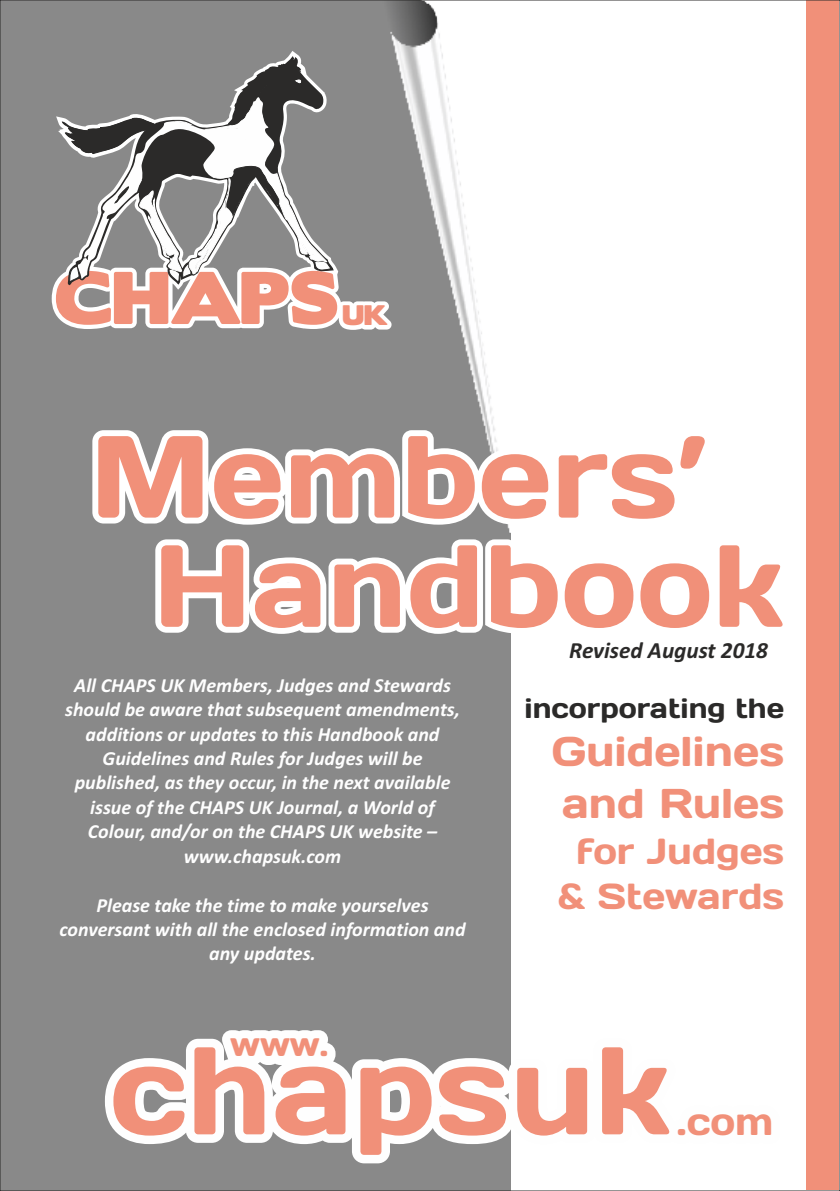
<style>
.page{position:relative;width:840px;height:1191px;background:#fff}
.page>*{position:absolute;margin:0;border:0;box-sizing:border-box;transform-origin:0 0}
.t1{font:124.2px "Days One";color:#f19079}
.t2{font:116.4px "Days One";color:#f19079}
.t3{font:66.4px "Boris Black Bloxx";color:#f19079}
.t4{font:41.6px/51.8px "Days One";color:#f19079}
.t5{font:38px "Days One";color:#f19079}
.t6{font:36.2px/45.2px "Days One";color:#f19079;text-align:center}
.t7{font:33.2px "Days One";color:#f19079}
.t8{font:27.8px "Days One";color:#2b2a29}
.t9{font:25.2px "Boris Black Bloxx";color:#f19079}
.t10{font:italic 700 23.2px "Calibri";color:#2b2a29}
.t11{font:italic 700 20px/24.4px "Calibri";color:#fefefe;text-align:center}
</style>
<div class="page">
<img style="left:2px;top:2px;width:508px;height:1187px">
<div style="left:806px;top:0;width:32px;height:1190px;background:#f19079"></div>
<svg style="left:52px;top:51px;width:339px;height:279px;fill:#898989"></svg>
<svg style="left:67px;top:55px;width:268px;height:232px;fill:#898989"></svg>
<svg style="left:62px;top:60px;width:270px;height:223px"></svg>
<svg style="left:92px;top:430px;width:419px;height:204px"></svg>
<svg style="left:105px;top:1030px;width:406px;height:133px"></svg>
<h3 class="t3" style="left:54px;top:248px;width:285px">CHAPS</h3>
<p class="t9" style="left:342px;top:296px;width:47px">UK</p>
<h2 class="t2" style="left:90px;top:402px;width:620px">Members’</h2>
<h2 class="t2" style="left:153px;top:511px;width:631px">Handbook</h2>
<p class="t11" style="left:65px;top:674px;width:396px">All CHAPS UK Members, Judges and Stewards should be aware that subsequent amendments, additions or updates to this Handbook and Guidelines and Rules for Judges will be published, as they occur, in the next available issue of the CHAPS UK Journal, a World of Colour, and/or on the CHAPS UK website – www.chapsuk.com</p>
<p class="t11" style="left:59px;top:894px;width:407px">Please take the time to make yourselves conversant with all the enclosed information and any updates.</p>
<p class="t10" style="left:569px;top:640px;width:200px">Revised August 2018</p>
<h3 class="t8" style="left:524px;top:690px;width:261px">incorporating the</h3>
<h3 class="t4" style="left:551px;top:725px;width:234px">Guidelines and Rules</h3>
<h3 class="t6" style="left:557px;top:828px;width:228px">for Judges &amp; Stewards</h3>
<h3 class="t7" style="left:230px;top:1023px;width:100px">www.</h3>
<h1 class="t1" style="left:110px;top:1010px;width:562px">chapsuk</h1>
<h3 class="t5" style="left:676px;top:1097px;width:99px">.com</h3>
</div>
